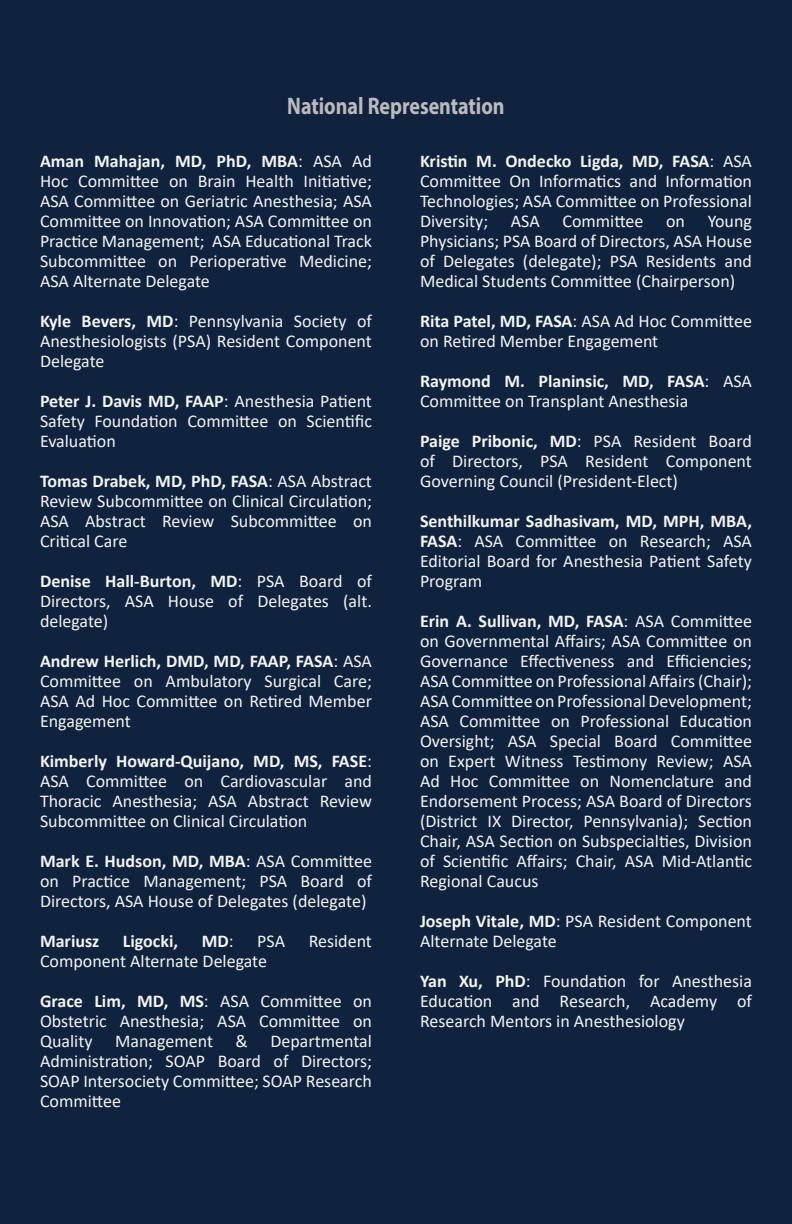
<style>
.page{position:relative;width:792px;height:1224px;background:#0f223e}
.page>*{position:absolute;margin:0;border:0;box-sizing:border-box;transform-origin:0 0}
.t1{font:700 24px "Myriad Pro";color:#bdbabb;scale:.83 1}
.t2{font:18px/20px "Calibri";color:#f4f4f3;text-align:justify}
.t3{font:700 18px "Calibri";color:#f4f4f3}
.s1{font-weight:700}
.s2{font-weight:400}
</style>
<div class="page">
<p class="t1" style="left:287px;top:90px;width:263px">National Representation</p>
<p class="t2" style="left:40px;top:151px;width:334px"><span class="s1">Aman Mahajan, MD, PhD, MBA</span>: ASA Ad Hoc Committee on Brain Health Initiative; ASA Committee on Geriatric Anesthesia; ASA Committee on Innovation; ASA Committee on Practice Management; ASA Educational Track Subcommittee on Perioperative Medicine; ASA Alternate Delegate</p>
<p class="t2" style="left:40px;top:311px;width:334px"><span class="s1">Kyle Bevers, MD</span>: Pennsylvania Society of Anesthesiologists (PSA) Resident Component Delegate</p>
<p class="t2" style="left:40px;top:391px;width:334px"><span class="s1">Peter J. Davis MD, FAAP</span>: Anesthesia Patient Safety Foundation Committee on Scientific Evaluation</p>
<p class="t2" style="left:40px;top:471px;width:333px"><span class="s1">Tomas Drabek, MD, PhD, FASA</span>: ASA Abstract Review Subcommittee on Clinical Circulation; ASA Abstract Review Subcommittee on Critical Care</p>
<p class="t2" style="left:40px;top:571px;width:333px"><span class="s1">Denise Hall-Burton, MD</span>: PSA Board of Directors, ASA House of Delegates (alt. delegate)</p>
<p class="t2" style="left:40px;top:651px;width:334px"><span class="s1">Andrew Herlich, DMD, MD, FAAP, FASA</span>: ASA Committee on Ambulatory Surgical Care; ASA Ad Hoc Committee on Retired Member Engagement</p>
<p class="t2" style="left:40px;top:751px;width:334px"><span class="s1">Kimberly Howard-Quijano, MD, MS, FASE</span>:<br>ASA Committee on Cardiovascular and Thoracic Anesthesia; ASA Abstract Review Subcommittee on Clinical Circulation</p>
<p class="t2" style="left:40px;top:851px;width:334px"><span class="s1">Mark E. Hudson, MD, MBA</span>: ASA Committee on Practice Management; PSA Board of Directors, ASA House of Delegates (delegate)</p>
<p class="t3" style="left:40px;top:928px;width:61px">Mariusz</p>
<p class="t3" style="left:123px;top:928px;width:57px">Ligocki,</p>
<p class="t3" style="left:202px;top:928px;width:33px">MD<span class="s2">:</span></p>
<p class="t2" style="left:257px;top:931px;width:29px">PSA</p>
<p class="t2" style="left:309px;top:931px;width:65px">Resident</p>
<p class="t2" style="left:40px;top:951px;width:229px">Component Alternate Delegate</p>
<p class="t2" style="left:40px;top:991px;width:333px"><span class="s1">Grace Lim, MD, MS</span>: ASA Committee on Obstetric Anesthesia; ASA Committee on Quality</p>
<p class="t2" style="left:40px;top:1031px;width:334px;text-indent:75px">Management &amp; Departmental Administration; SOAP Board of Directors; SOAP Intersociety Committee; SOAP Research Committee</p>
<p class="t2" style="left:420px;top:151px;width:334px"><span class="s1">Kristin M. Ondecko Ligda, MD, FASA</span>: ASA Committee On Informatics and Information Technologies; ASA Committee on Professional Diversity;</p>
<p class="t2" style="left:511px;top:211px;width:30px">ASA</p>
<p class="t2" style="left:562px;top:211px;width:83px">Committee</p>
<p class="t2" style="left:666px;top:211px;width:20px">on</p>
<p class="t2" style="left:420px;top:211px;width:333px;text-indent:288px">Young Physicians; PSA Board of Directors, ASA House of Delegates (delegate); PSA Residents and Medical Students Committee (Chairperson)</p>
<p class="t2" style="left:420px;top:311px;width:334px"><span class="s1">Rita Patel, MD, FASA</span>: ASA Ad Hoc Committee on Retired Member Engagement</p>
<p class="t2" style="left:420px;top:371px;width:334px"><span class="s1">Raymond M. Planinsic, MD, FASA</span>: ASA<br>Committee on Transplant Anesthesia</p>
<p class="t2" style="left:420px;top:431px;width:333px"><span class="s1">Paige Pribonic, MD</span>: PSA Resident Board of Directors, PSA Resident Component Governing Council (President-Elect)</p>
<p class="t2" style="left:420px;top:511px;width:334px"><span class="s1">Senthilkumar Sadhasivam, MD, MPH, MBA, FASA</span>: ASA Committee on Research; ASA Editorial Board for Anesthesia Patient Safety Program</p>
<p class="t2" style="left:420px;top:611px;width:334px"><span class="s1">Erin A. Sullivan, MD, FASA</span>: ASA Committee on Governmental Affairs; ASA Committee on Governance Effectiveness and Efficiencies; ASA Committee on Professional Affairs (Chair); ASA Committee on Professional Development; ASA Committee on Professional Education Oversight; ASA Special Board Committee on Expert Witness Testimony Review; ASA Ad Hoc Committee on Nomenclature and Endorsement Process; ASA Board of Directors (District IX Director, Pennsylvania); Section Chair, ASA Section on Subspecialties, Division of Scientific Affairs; Chair, ASA Mid-Atlantic Regional Caucus</p>
<p class="t2" style="left:420px;top:911px;width:334px"><span class="s1">Joseph Vitale, MD</span>: PSA Resident Component<br>Alternate Delegate</p>
<p class="t2" style="left:420px;top:971px;width:333px"><span class="s1">Yan Xu, PhD</span>: Foundation for Anesthesia Education and Research, Academy of Research Mentors in Anesthesiology</p>
</div>
